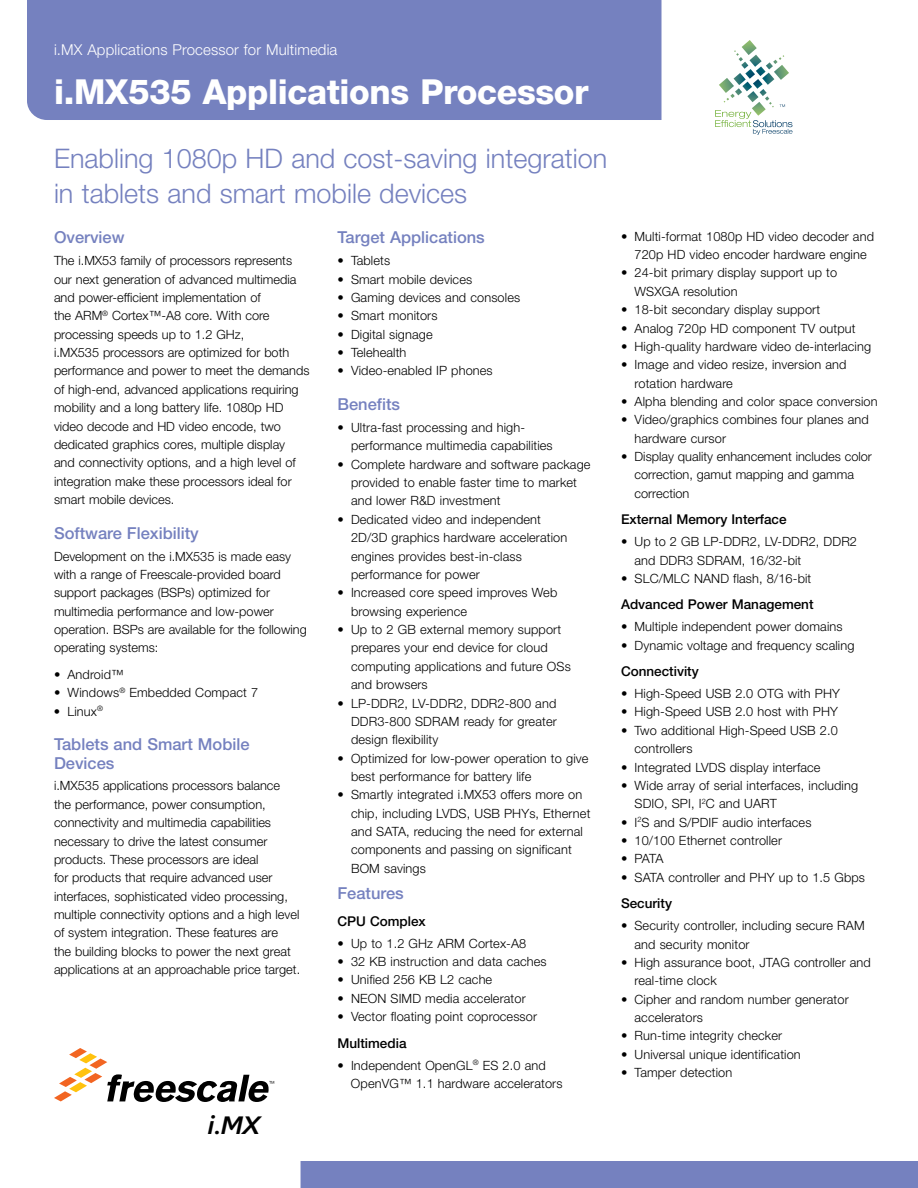
<style>
.page{position:relative;width:918px;height:1188px;background:#fff}
.page>*{position:absolute;margin:0;border:0;box-sizing:border-box;transform-origin:0 0}
.t1{font:800 34.5px "Helvetica Neue LT Pro";letter-spacing:-.01em;color:#fff}
.t2{font:300 27px/34.5px "Helvetica Neue LT Pro";color:#7581bf}
.t3{font:italic 700 25.65px "Corisande";color:#000}
.t4{font:500 16.5px/18.5px "Helvetica Neue LT Pro";color:#7581bf}
.t5{font:300 15px "Helvetica Neue LT Pro";letter-spacing:.01em;color:#fff}
.t6{font:500 13.5px "Helvetica Neue LT Pro";color:#000}
.t7{font:300 12.75px/18.3px "Helvetica Neue LT Pro";letter-spacing:.01em;color:#000}
</style>
<div class="page">
<div style="left:301px;top:1161px;width:617px;height:27px;background:#7581bf"></div>
<svg style="left:54px;top:1048px;width:220px;height:54px"></svg>
<svg style="left:715px;top:40px;width:77px;height:95px"></svg>
<div style="left:27px;top:0;width:635px;height:120px;background:#7581bf"></div>
<p class="t5" style="left:54px;top:41px;width:285px">i.MX Applications Processor for Multimedia</p>
<h1 class="t1" style="left:54px;top:71px;width:536px">i.MX535 Applications Processor</h1>
<h2 class="t2" style="left:54px;top:141px;width:555px">Enabling 1080p HD and cost-saving integration in tablets and smart mobile devices</h2>
<p class="t4" style="left:54px;top:228px;width:72px">Overview</p>
<p class="t7" style="left:54px;top:251px;width:257px">The i.MX53 family of processors represents our next generation of advanced multimedia and power-efficient implementation of<br>the ARM<sup>®</sup> Cortex™-A8 core. With core processing speeds up to 1.2 GHz,<br>i.MX535 processors are optimized for both performance and power to meet the demands of high-end, advanced applications requiring mobility and a long battery life. 1080p HD video decode and HD video encode, two dedicated graphics cores, multiple display<br>and connectivity options, and a high level of integration make these processors ideal for smart mobile devices.</p>
<p class="t4" style="left:54px;top:523px;width:146px">Software Flexibility</p>
<p class="t7" style="left:54px;top:547px;width:254px">Development on the i.MX535 is made easy with a range of Freescale-provided board support packages (BSPs) optimized for multimedia performance and low-power operation. BSPs are available for the following operating systems:</p>
<p class="t7" style="left:54px;top:665px;width:71px">• Android™</p>
<p class="t7" style="left:54px;top:683px;width:206px">• Windows<sup>®</sup> Embedded Compact 7</p>
<p class="t7" style="left:54px;top:702px;width:51px">• Linux<sup>®</sup></p>
<p class="t4" style="left:54px;top:735px;width:197px">Tablets and Smart Mobile<br>Devices</p>
<p class="t7" style="left:54px;top:777px;width:248px">i.MX535 applications processors balance the performance, power consumption, connectivity and multimedia capabilities necessary to drive the latest consumer products. These processors are ideal<br>for products that require advanced user interfaces, sophisticated video processing, multiple connectivity options and a high level of system integration. These features are<br>the building blocks to power the next great applications at an approachable price target.</p>
<h3 class="t3" style="left:208px;top:1110px;width:54px">i.MX</h3>
<p class="t4" style="left:338px;top:228px;width:149px">Target Applications</p>
<p class="t7" style="left:338px;top:251px;width:54px">• Tablets</p>
<p class="t7" style="left:338px;top:270px;width:136px">• Smart mobile devices</p>
<p class="t7" style="left:338px;top:288px;width:184px">• Gaming devices and consoles</p>
<p class="t7" style="left:338px;top:306px;width:102px">• Smart monitors</p>
<p class="t7" style="left:338px;top:325px;width:97px">• Digital signage</p>
<p class="t7" style="left:338px;top:343px;width:70px">• Telehealth</p>
<p class="t7" style="left:338px;top:361px;width:157px">• Video-enabled IP phones</p>
<p class="t4" style="left:338px;top:395px;width:64px">Benefits</p>
<p class="t7" style="left:351px;top:418px;width:203px;text-indent:-14px">• Ultra-fast processing and high&shy;performance multimedia capabilities</p>
<p class="t7" style="left:351px;top:455px;width:241px;text-indent:-14px">• Complete hardware and software package provided to enable faster time to market and lower R&amp;D investment</p>
<p class="t7" style="left:351px;top:510px;width:218px;text-indent:-14px">• Dedicated video and independent<br>2D/3D graphics hardware acceleration engines provides best-in-class performance for power</p>
<p class="t7" style="left:351px;top:583px;width:208px;text-indent:-14px">• Increased core speed improves Web browsing experience</p>
<p class="t7" style="left:351px;top:620px;width:221px;text-indent:-14px">• Up to 2 GB external memory support prepares your end device for cloud computing applications and future OSs and browsers</p>
<p class="t7" style="left:351px;top:694px;width:207px;text-align:justify;text-indent:-14px">• LP-DDR2, LV-DDR2, DDR2-800 and DDR3-800 SDRAM ready for greater design flexibility</p>
<p class="t7" style="left:351px;top:749px;width:239px;text-indent:-14px">• Optimized for low-power operation to give best performance for battery life</p>
<p class="t7" style="left:351px;top:785px;width:241px;text-indent:-14px">• Smartly integrated i.MX53 offers more on chip, including LVDS, USB PHYs, Ethernet and SATA, reducing the need for external components and passing on significant BOM savings</p>
<p class="t4" style="left:338px;top:884px;width:68px">Features</p>
<p class="t6" style="left:338px;top:913px;width:90px">CPU Complex</p>
<p class="t7" style="left:338px;top:934px;width:190px">• Up to 1.2 GHz ARM Cortex-A8</p>
<p class="t7" style="left:338px;top:952px;width:211px">• 32 KB instruction and data caches</p>
<p class="t7" style="left:338px;top:971px;width:156px">• Unified 256 KB L2 cache</p>
<p class="t7" style="left:338px;top:989px;width:190px">• NEON SIMD media accelerator</p>
<p class="t7" style="left:338px;top:1007px;width:201px">• Vector floating point coprocessor</p>
<p class="t6" style="left:338px;top:1035px;width:71px">Multimedia</p>
<p class="t7" style="left:351px;top:1056px;width:213px;text-indent:-13px">• Independent OpenGL<sup>®</sup> ES 2.0 and<br>OpenVG™ 1.1 hardware accelerators</p>
<p class="t7" style="left:621px;top:227px;width:254px;text-align:center">• Multi-format 1080p HD video decoder and<br>720p HD video encoder hardware engine</p>
<p class="t7" style="left:635px;top:263px;width:204px;text-indent:-14px">• 24-bit primary display support up to<br>WSXGA resolution</p>
<p class="t7" style="left:621px;top:300px;width:201px">• 18-bit secondary display support</p>
<p class="t7" style="left:621px;top:319px;width:236px">• Analog 720p HD component TV output</p>
<p class="t7" style="left:621px;top:337px;width:252px">• High-quality hardware video de-interlacing</p>
<p class="t7" style="left:635px;top:355px;width:213px;text-indent:-14px">• Image and video resize, inversion and rotation hardware</p>
<p class="t7" style="left:621px;top:392px;width:258px">• Alpha blending and color space conversion</p>
<p class="t7" style="left:635px;top:410px;width:236px;text-indent:-14px">• Video/graphics combines four planes and hardware cursor</p>
<p class="t7" style="left:635px;top:447px;width:239px;text-indent:-14px">• Display quality enhancement includes color correction, gamut mapping and gamma correction</p>
<p class="t6" style="left:621px;top:511px;width:167px">External Memory Interface</p>
<p class="t7" style="left:635px;top:532px;width:224px;text-indent:-14px">• Up to 2 GB LP-DDR2, LV-DDR2, DDR2 and DDR3 SDRAM, 16/32-bit</p>
<p class="t7" style="left:621px;top:569px;width:192px">• SLC/MLC NAND flash, 8/16-bit</p>
<p class="t6" style="left:621px;top:597px;width:194px">Advanced Power Management</p>
<p class="t7" style="left:621px;top:617px;width:223px">• Multiple independent power domains</p>
<p class="t7" style="left:621px;top:636px;width:235px">• Dynamic voltage and frequency scaling</p>
<p class="t6" style="left:621px;top:663px;width:79px">Connectivity</p>
<p class="t7" style="left:621px;top:684px;width:220px">• High-Speed USB 2.0 OTG with PHY</p>
<p class="t7" style="left:621px;top:703px;width:218px">• High-Speed USB 2.0 host with PHY</p>
<p class="t7" style="left:635px;top:721px;width:205px;text-indent:-14px">• Two additional High-Speed USB 2.0 controllers</p>
<p class="t7" style="left:621px;top:758px;width:201px">• Integrated LVDS display interface</p>
<p class="t7" style="left:635px;top:776px;width:225px;text-indent:-14px">• Wide array of serial interfaces, including<br>SDIO, SPI, I<sup>2</sup>C and UART</p>
<p class="t7" style="left:621px;top:813px;width:192px">• I<sup>2</sup>S and S/PDIF audio interfaces</p>
<p class="t7" style="left:621px;top:831px;width:163px">• 10/100 Ethernet controller</p>
<p class="t7" style="left:621px;top:850px;width:44px">• PATA</p>
<p class="t7" style="left:621px;top:868px;width:246px">• SATA controller and PHY up to 1.5 Gbps</p>
<p class="t6" style="left:621px;top:895px;width:53px">Security</p>
<p class="t7" style="left:635px;top:916px;width:232px;text-indent:-14px">• Security controller, including secure RAM and security monitor</p>
<p class="t7" style="left:635px;top:953px;width:238px;text-indent:-14px">• High assurance boot, JTAG controller and real-time clock</p>
<p class="t7" style="left:635px;top:990px;width:216px;text-indent:-14px">• Cipher and random number generator accelerators</p>
<p class="t7" style="left:621px;top:1026px;width:163px">• Run-time integrity checker</p>
<p class="t7" style="left:621px;top:1045px;width:181px">• Universal unique identification</p>
<p class="t7" style="left:621px;top:1063px;width:113px">• Tamper detection</p>
</div>
